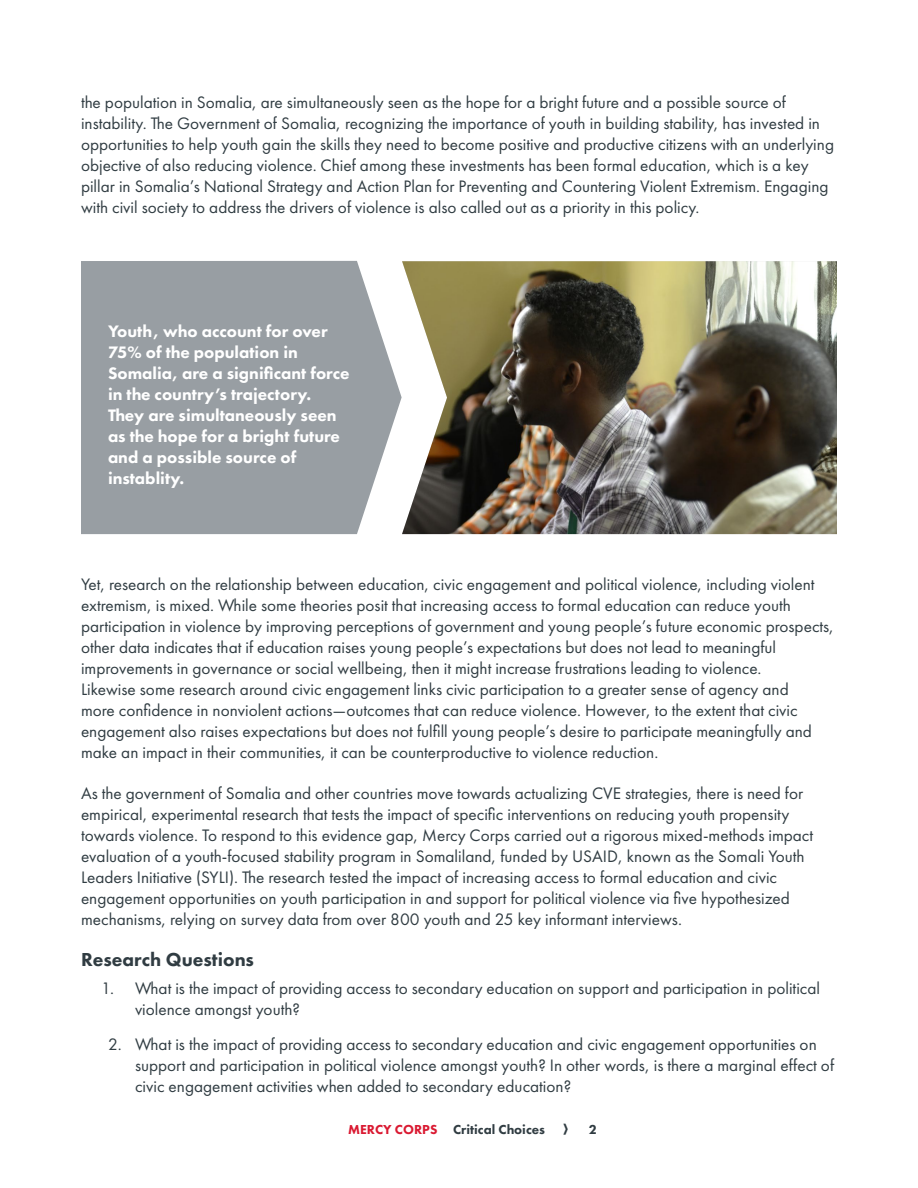
<style>
.page{position:relative;width:918px;height:1188px;background:#fff}
.page>*{position:absolute;margin:0;border:0;box-sizing:border-box;transform-origin:0 0}
.t1{font:800 19.5px "Futura PT";color:#303c42}
.t2{font:17.25px/21px "Futura PT";color:#303c42}
.t3{font:800 17.25px/21px "Futura PT";color:#fff}
.t4{font:800 13.5px "Futura PT";color:#303c42}
.s1{color:#da1a32}
</style>
<div class="page">
<img style="left:402px;top:261px;width:435px;height:273px">
<div style="left:81px;top:261px;width:321px;height:273px;background:#989ea3"></div>
<p class="t2" style="left:81px;top:91px;width:755px">the population in Somalia, are simultaneously seen as the hope for a bright future and a possible source of instability. The Government of Somalia, recognizing the importance of youth in building stability, has invested in opportunities to help youth gain the skills they need to become positive and productive citizens with an underlying objective of also reducing violence. Chief among these investments has been formal education, which is a key pillar in Somalia’s National Strategy and Action Plan for Preventing and Countering Violent Extremism. Engaging with civil society to address the drivers of violence is also called out as a priority in this policy.</p>
<p class="t3" style="left:108px;top:321px;width:243px">Youth, who account for over<br>75% of the population in<br>Somalia, are a significant force in the country’s trajectory.<br>They are simultaneously seen as the hope for a bright future and a possible source of instablity.</p>
<p class="t2" style="left:81px;top:574px;width:755px">Yet, research on the relationship between education, civic engagement and political violence, including violent extremism, is mixed. While some theories posit that increasing access to formal education can reduce youth participation in violence by improving perceptions of government and young people’s future economic prospects, other data indicates that if education raises young people’s expectations but does not lead to meaningful improvements in governance or social wellbeing, then it might increase frustrations leading to violence.<br>Likewise some research around civic engagement links civic participation to a greater sense of agency and<br>more confidence in nonviolent actions—outcomes that can reduce violence. However, to the extent that civic engagement also raises expectations but does not fulfill young people’s desire to participate meaningfully and make an impact in their communities, it can be counterproductive to violence reduction.</p>
<p class="t2" style="left:81px;top:783px;width:734px">As the government of Somalia and other countries move towards actualizing CVE strategies, there is need for empirical, experimental research that tests the impact of specific interventions on reducing youth propensity towards violence. To respond to this evidence gap, Mercy Corps carried out a rigorous mixed-methods impact evaluation of a youth-focused stability program in Somaliland, funded by USAID, known as the Somali Youth Leaders Initiative (SYLI). The research tested the impact of increasing access to formal education and civic engagement opportunities on youth participation in and support for political violence via five hypothesized mechanisms, relying on survey data from over 800 youth and 25 key informant interviews.</p>
<p class="t1" style="left:81px;top:948px;width:175px">Research Questions</p>
<p class="t2" style="left:135px;top:978px;width:687px;text-indent:-34px">1. What is the impact of providing access to secondary education on support and participation in political violence amongst youth?</p>
<p class="t2" style="left:135px;top:1033px;width:701px;text-indent:-27px">2. What is the impact of providing access to secondary education and civic engagement opportunities on support and participation in political violence amongst youth? In other words, is there a marginal effect of civic engagement activities when added to secondary education?</p>
<p class="t4" style="left:348px;top:1121px;width:198px"><span class="s1">MERCY CORPS</span> Critical Choices</p>
<p class="t4" style="left:589px;top:1121px;width:10px">2</p>
</div>
